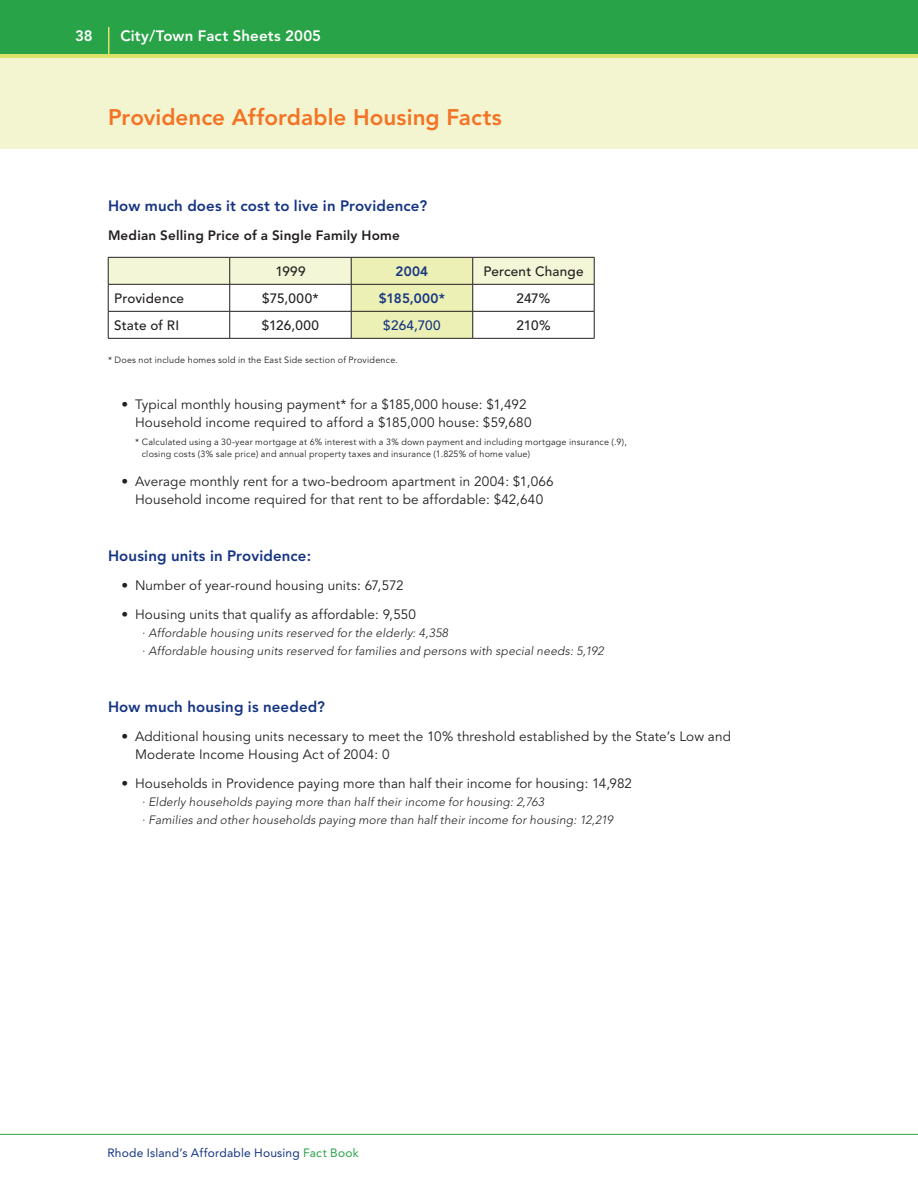
<style>
.page{position:relative;width:918px;height:1188px;background:#fff}
.page>*{position:absolute;margin:0;border:0;box-sizing:border-box;transform-origin:0 0}
.t1{font:800 22.5px "Avenir";color:#f47325}
.main_bullet_style{font:800 15px "Avenir";letter-spacing:.01em;color:#153483}
.t2{font:800 15px "Avenir";letter-spacing:.01em;color:#fff}
.main_bullet_style-2{font:13.5px/18px "Avenir";letter-spacing:.01em;color:#231f20}
.t3{font:500 13.5px "Avenir";letter-spacing:.015em;color:#231f20}
.t4{font:800 13.5px "Avenir";letter-spacing:.015em;color:#231f20}
.t5{font:800 13.5px "Avenir";letter-spacing:.015em;color:#153483}
.t6{font:500 13.5px "Avenir";letter-spacing:.015em;color:#153483}
.main_bullet_style-3{font:italic 300 12px/18px "Avenir";letter-spacing:.015em;color:#231f20}
.t7{font:12px "Avenir";letter-spacing:.015em;color:#153483}
.main_bullet_style-4{font:9px/12px "Avenir";letter-spacing:.025em;color:#231f20}
.s1{color:#29a347}
</style>
<div class="page">
<div style="left:0;top:54px;width:918px;height:94px;background:#f3f5d1"></div>
<div style="left:0;top:0;width:918px;height:54px;background:#29a347"></div>
<hr style="left:0;top:54px;width:918px;height:3px;background:#dde269">
<svg style="left:108px;top:257px;width:487px;height:81px"></svg>
<hr style="left:108px;top:338px;width:122px;height:1px;background:#231f20">
<hr style="left:230px;top:338px;width:121px;height:1px;background:#231f20">
<hr style="left:351px;top:338px;width:122px;height:1px;background:#231f20">
<hr style="left:473px;top:338px;width:121px;height:1px;background:#231f20">
<hr style="left:108px;top:27px;width:2px;height:27px;background:#dde269">
<hr style="left:0;top:1134px;width:918px;height:1px;background:#29a347">
<p class="t2" style="left:75px;top:26px;width:19px">38</p>
<p class="t2" style="left:120px;top:26px;width:202px">City/Town Fact Sheets 2005</p>
<p class="t1" style="left:108px;top:104px;width:395px">Providence Affordable Housing Facts</p>
<p class="main_bullet_style" style="left:108px;top:197px;width:321px">How much does it cost to live in Providence?</p>
<p class="t4" style="left:108px;top:228px;width:293px">Median Selling Price of a Single Family Home</p>
<p class="t3" style="left:275px;top:264px;width:32px">1999</p>
<p class="t5" style="left:396px;top:263px;width:34px">2004</p>
<p class="t3" style="left:483px;top:264px;width:102px">Percent Change</p>
<p class="t3" style="left:114px;top:291px;width:71px">Providence</p>
<p class="t3" style="left:262px;top:291px;width:58px">$75,000*</p>
<p class="t5" style="left:379px;top:290px;width:68px">$185,000*</p>
<p class="t3" style="left:517px;top:291px;width:35px">247%</p>
<p class="t3" style="left:114px;top:318px;width:66px">State of RI</p>
<p class="t3" style="left:262px;top:318px;width:59px">$126,000</p>
<p class="t6" style="left:383px;top:318px;width:59px">$264,700</p>
<p class="t3" style="left:516px;top:318px;width:36px">210%</p>
<p class="main_bullet_style-4" style="left:108px;top:354px;width:291px">* Does not include homes sold in the East Side section of Providence.</p>
<p class="main_bullet_style-2" style="left:135px;top:396px;width:398px;text-indent:-14px">• Typical monthly housing payment* for a $185,000 house: $1,492<br>Household income required to afford a $185,000 house: $59,680</p>
<p class="main_bullet_style-4" style="left:142px;top:436px;width:487px;text-indent:-7px">* Calculated using a 30-year mortgage at 6% interest with a 3% down payment and including mortgage insurance (.9), closing costs (3% sale price) and annual property taxes and insurance (1.825% of home value)</p>
<p class="main_bullet_style-2" style="left:122px;top:472px;width:434px;text-align:center">• Average monthly rent for a two-bedroom apartment in 2004: $1,066<br>Household income required for that rent to be affordable: $42,640</p>
<p class="main_bullet_style" style="left:108px;top:547px;width:205px">Housing units in Providence:</p>
<p class="main_bullet_style-2" style="left:122px;top:577px;width:284px">• Number of year-round housing units: 67,572</p>
<p class="main_bullet_style-2" style="left:122px;top:605px;width:296px">• Housing units that qualify as affordable: 9,550</p>
<p class="main_bullet_style-3" style="left:142px;top:624px;width:463px">· Affordable housing units reserved for the elderly: 4,358<br>· Affordable housing units reserved for families and persons with special needs: 5,192</p>
<p class="main_bullet_style" style="left:108px;top:698px;width:218px">How much housing is needed?</p>
<p class="main_bullet_style-2" style="left:135px;top:728px;width:597px;text-indent:-14px">• Additional housing units necessary to meet the 10% threshold established by the State’s Low and<br>Moderate Income Housing Act of 2004: 0</p>
<p class="main_bullet_style-2" style="left:122px;top:775px;width:512px">• Households in Providence paying more than half their income for housing: 14,982</p>
<p class="main_bullet_style-3" style="left:142px;top:793px;width:473px">· Elderly households paying more than half their income for housing: 2,763<br>· Families and other households paying more than half their income for housing: 12,219</p>
<p class="t7" style="left:108px;top:1145px;width:253px">Rhode Island’s Affordable Housing <span class="s1">Fact Book</span></p>
</div>
